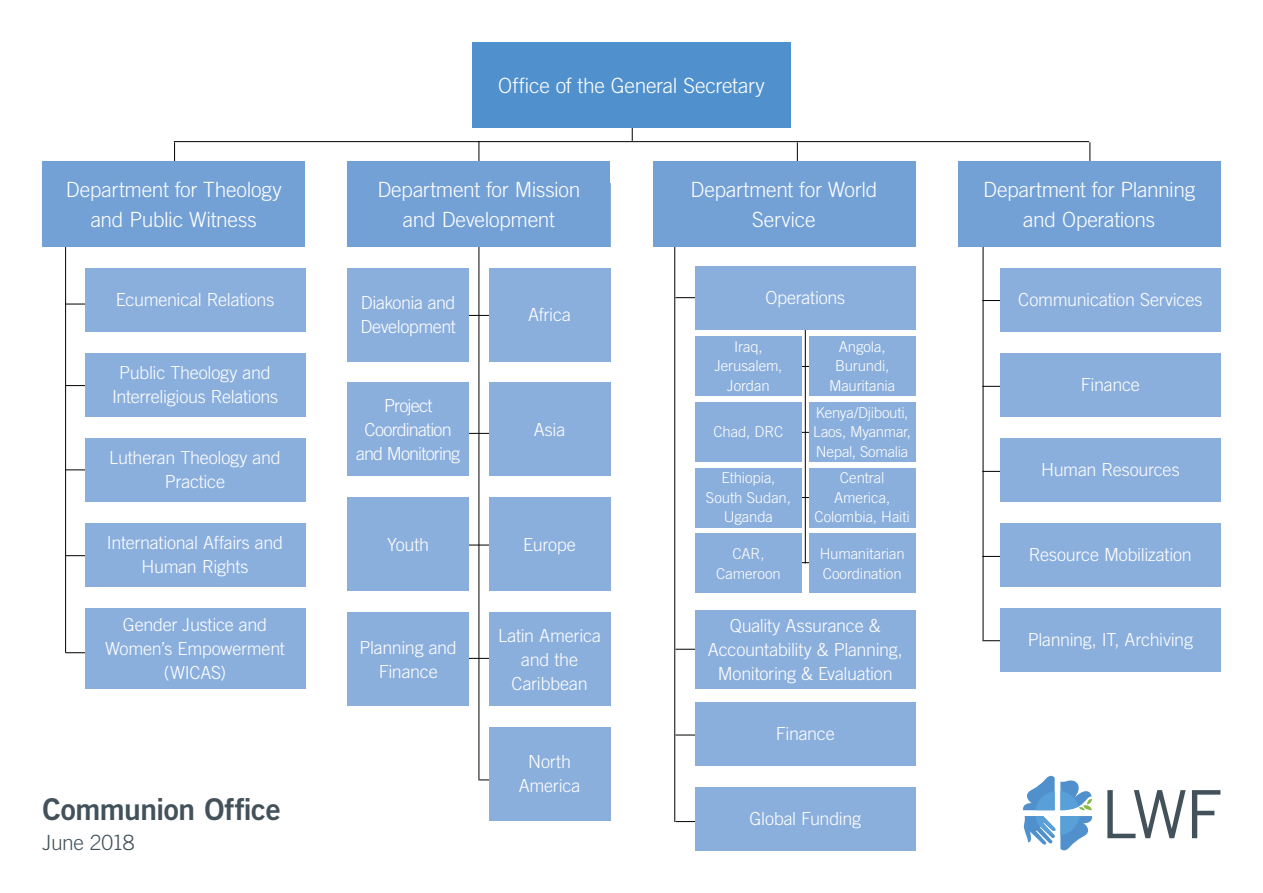
<style>
.page{position:relative;width:1263px;height:893px;background:#fff}
.page>*{position:absolute;margin:0;border:0;box-sizing:border-box;transform-origin:0 0}
.t1{font:30px "Trade Gothic LT Std Bd 2";letter-spacing:-.02em;color:#43525a}
.t2{font:300 21px/30px "Trade Gothic LT Std";letter-spacing:-.015em;color:#fff;text-align:center}
.t3{font:300 21px "Trade Gothic LT Std";letter-spacing:-.03em;color:#43525a}
.t4{font:300 18px/24px "Trade Gothic LT Std";letter-spacing:-.015em;color:#fff;text-align:center}
.t5{font:300 18px/24px "Trade Gothic LT Std";letter-spacing:-.045em;color:#fff;text-align:center}
.t6{font:300 15px/19.5px "Trade Gothic LT Std";letter-spacing:-.01em;color:#fff;text-align:center}
</style>
<div class="page">
<hr style="left:174px;top:141px;width:915px;height:1px;background:#000">
<hr style="left:632px;top:111px;width:1px;height:30px;background:#000">
<hr style="left:797px;top:142px;width:1px;height:31px;background:#000">
<hr style="left:674px;top:228px;width:1px;height:594px;background:#000">
<hr style="left:983px;top:228px;width:1px;height:412px;background:#000">
<hr style="left:65px;top:228px;width:1px;height:425px;background:#000">
<hr style="left:479px;top:228px;width:1px;height:552px;background:#000">
<hr style="left:479px;top:141px;width:1px;height:30px;background:#000">
<hr style="left:1089px;top:142px;width:1px;height:31px;background:#000">
<hr style="left:174px;top:142px;width:1px;height:31px;background:#000">
<hr style="left:66px;top:652px;width:34px;height:1px;background:#000">
<hr style="left:982px;top:640px;width:35px;height:1px;background:#000">
<hr style="left:66px;top:555px;width:34px;height:1px;background:#000">
<hr style="left:982px;top:556px;width:35px;height:1px;background:#000">
<hr style="left:66px;top:469px;width:34px;height:1px;background:#000">
<hr style="left:982px;top:471px;width:35px;height:1px;background:#000">
<hr style="left:66px;top:385px;width:34px;height:1px;background:#000">
<hr style="left:982px;top:386px;width:35px;height:1px;background:#000">
<hr style="left:675px;top:735px;width:35px;height:1px;background:#000">
<hr style="left:675px;top:821px;width:35px;height:1px;background:#000">
<hr style="left:675px;top:297px;width:35px;height:1px;background:#000">
<hr style="left:675px;top:649px;width:35px;height:1px;background:#000">
<hr style="left:463px;top:315px;width:34px;height:1px;background:#000">
<hr style="left:463px;top:433px;width:34px;height:1px;background:#000">
<hr style="left:463px;top:545px;width:34px;height:1px;background:#000">
<hr style="left:463px;top:658px;width:34px;height:1px;background:#000">
<hr style="left:479px;top:779px;width:35px;height:1px;background:#000">
<hr style="left:66px;top:304px;width:34px;height:1px;background:#000">
<hr style="left:982px;top:300px;width:35px;height:1px;background:#000">
<hr style="left:805px;top:321px;width:1px;height:242px;background:#000">
<hr style="left:784px;top:562px;width:35px;height:1px;background:#000">
<hr style="left:784px;top:497px;width:35px;height:1px;background:#000">
<hr style="left:784px;top:432px;width:35px;height:1px;background:#000">
<hr style="left:784px;top:366px;width:35px;height:1px;background:#000">
<svg style="left:1023px;top:776px;width:69px;height:34px"></svg>
<svg style="left:1023px;top:816px;width:70px;height:34px"></svg>
<svg style="left:1035px;top:791px;width:45px;height:44px;fill:#58a0d7"></svg>
<svg style="left:1107px;top:790px;width:78px;height:48px"></svg>
<svg style="left:1192px;top:790px;width:28px;height:48px"></svg>
<div style="left:472px;top:43px;width:319px;height:85px;background:#5091cd"></div>
<div style="left:43px;top:162px;width:262px;height:85px;background:#73a1d6"></div>
<div style="left:348px;top:268px;width:121px;height:93px;background:#8bafdd"></div>
<div style="left:348px;top:383px;width:121px;height:93px;background:#8bafdd"></div>
<div style="left:348px;top:497px;width:121px;height:94px;background:#8bafdd"></div>
<div style="left:348px;top:612px;width:121px;height:94px;background:#8bafdd"></div>
<div style="left:695px;top:336px;width:106px;height:59px;background:#8bafdd"></div>
<div style="left:695px;top:402px;width:106px;height:59px;background:#8bafdd"></div>
<div style="left:695px;top:468px;width:106px;height:59px;background:#8bafdd"></div>
<div style="left:695px;top:534px;width:106px;height:59px;background:#8bafdd"></div>
<div style="left:809px;top:336px;width:106px;height:59px;background:#8bafdd"></div>
<div style="left:809px;top:402px;width:106px;height:59px;background:#8bafdd"></div>
<div style="left:809px;top:468px;width:106px;height:59px;background:#8bafdd"></div>
<div style="left:809px;top:534px;width:106px;height:59px;background:#8bafdd"></div>
<div style="left:489px;top:268px;width:121px;height:93px;background:#8bafdd"></div>
<div style="left:489px;top:383px;width:121px;height:93px;background:#8bafdd"></div>
<div style="left:489px;top:497px;width:121px;height:94px;background:#8bafdd"></div>
<div style="left:489px;top:612px;width:121px;height:94px;background:#8bafdd"></div>
<div style="left:489px;top:727px;width:121px;height:93px;background:#8bafdd"></div>
<div style="left:85px;top:353px;width:220px;height:64px;background:#8bafdd"></div>
<div style="left:1000px;top:353px;width:220px;height:64px;background:#8bafdd"></div>
<div style="left:695px;top:702px;width:220px;height:63px;background:#8bafdd"></div>
<div style="left:85px;top:268px;width:220px;height:64px;background:#8bafdd"></div>
<div style="left:1000px;top:268px;width:220px;height:64px;background:#8bafdd"></div>
<div style="left:695px;top:611px;width:220px;height:78px;background:#8bafdd"></div>
<div style="left:85px;top:438px;width:220px;height:64px;background:#8bafdd"></div>
<div style="left:1000px;top:438px;width:220px;height:64px;background:#8bafdd"></div>
<div style="left:695px;top:787px;width:220px;height:63px;background:#8bafdd"></div>
<div style="left:85px;top:523px;width:220px;height:64px;background:#8bafdd"></div>
<div style="left:1000px;top:523px;width:220px;height:64px;background:#8bafdd"></div>
<div style="left:695px;top:266px;width:220px;height:64px;background:#8bafdd"></div>
<div style="left:85px;top:608px;width:220px;height:80px;background:#8bafdd"></div>
<div style="left:1000px;top:608px;width:220px;height:64px;background:#8bafdd"></div>
<div style="left:348px;top:162px;width:262px;height:85px;background:#73a1d6"></div>
<div style="left:653px;top:162px;width:262px;height:85px;background:#73a1d6"></div>
<div style="left:958px;top:162px;width:262px;height:85px;background:#73a1d6"></div>
<p class="t2" style="left:66px;top:174px;width:217px">Department for Theology and Public Witness</p>
<p class="t2" style="left:498px;top:70px;width:268px">Office of the General Secretary</p>
<p class="t2" style="left:377px;top:174px;width:205px">Department for Mission and Development</p>
<p class="t2" style="left:690px;top:174px;width:189px">Department for World<br>Service</p>
<p class="t2" style="left:983px;top:174px;width:214px">Department for Planning and Operations</p>
<p class="t4" style="left:765px;top:286px;width:81px">Operations</p>
<p class="t4" style="left:116px;top:288px;width:160px">Ecumenical Relations</p>
<p class="t4" style="left:1018px;top:288px;width:186px">Communication Services</p>
<p class="t4" style="left:360px;top:291px;width:97px;text-align:left">Diakonia and<br>Development</p>
<p class="t4" style="left:528px;top:303px;width:45px">Africa</p>
<p class="t4" style="left:112px;top:361px;width:168px">Public Theology and<br>Interreligious Relations</p>
<p class="t4" style="left:109px;top:446px;width:173px">Lutheran Theology and<br>Practice</p>
<p class="t4" style="left:107px;top:531px;width:178px">International Affairs and<br>Human Rights</p>
<p class="t4" style="left:105px;top:612px;width:181px">Gender Justice and<br>Women’s Empowerment (WICAS)</p>
<h1 class="t1" style="left:43px;top:791px;width:240px">Communion Office</h1>
<p class="t3" style="left:43px;top:830px;width:94px">June 2018</p>
<p class="t5" style="left:356px;top:393px;width:106px">Project<br>Coordination and Monitoring</p>
<p class="t4" style="left:387px;top:532px;width:43px">Youth</p>
<p class="t4" style="left:360px;top:635px;width:99px">Planning and<br>Finance</p>
<p class="t4" style="left:534px;top:417px;width:33px">Asia</p>
<p class="t4" style="left:523px;top:532px;width:54px">Europe</p>
<p class="t4" style="left:498px;top:623px;width:105px">Latin America and the<br>Caribbean</p>
<p class="t4" style="left:519px;top:749px;width:63px">North<br>America</p>
<p class="t6" style="left:714px;top:336px;width:70px">Iraq,<br>Jerusalem,<br>Jordan</p>
<p class="t6" style="left:713px;top:422px;width:71px">Chad, DRC</p>
<p class="t6" style="left:706px;top:468px;width:86px">Ethiopia,<br>South Sudan,<br>Uganda</p>
<p class="t6" style="left:716px;top:544px;width:66px">CAR,<br>Cameroon</p>
<p class="t6" style="left:829px;top:336px;width:68px">Angola,<br>Burundi,<br>Mauritania</p>
<p class="t6" style="left:813px;top:402px;width:99px;text-align:left">Kenya/Djibouti,<br>Laos, Myanmar,<br>Nepal, Somalia</p>
<p class="t6" style="left:814px;top:468px;width:97px">Central<br>America,<br>Colombia, Haiti</p>
<p class="t6" style="left:820px;top:544px;width:87px;text-align:left">Humanitarian<br>Coordination</p>
<p class="t4" style="left:708px;top:613px;width:196px">Quality Assurance &amp;<br>Accountability &amp; Planning,<br>Monitoring &amp; Evaluation</p>
<p class="t4" style="left:776px;top:721px;width:61px">Finance</p>
<p class="t4" style="left:749px;top:806px;width:113px">Global Funding</p>
<p class="t4" style="left:1081px;top:373px;width:61px">Finance</p>
<p class="t4" style="left:1041px;top:458px;width:140px">Human Resources</p>
<p class="t4" style="left:1029px;top:543px;width:164px">Resource Mobilization</p>
<p class="t4" style="left:1028px;top:628px;width:167px">Planning, IT, Archiving</p>
</div>
